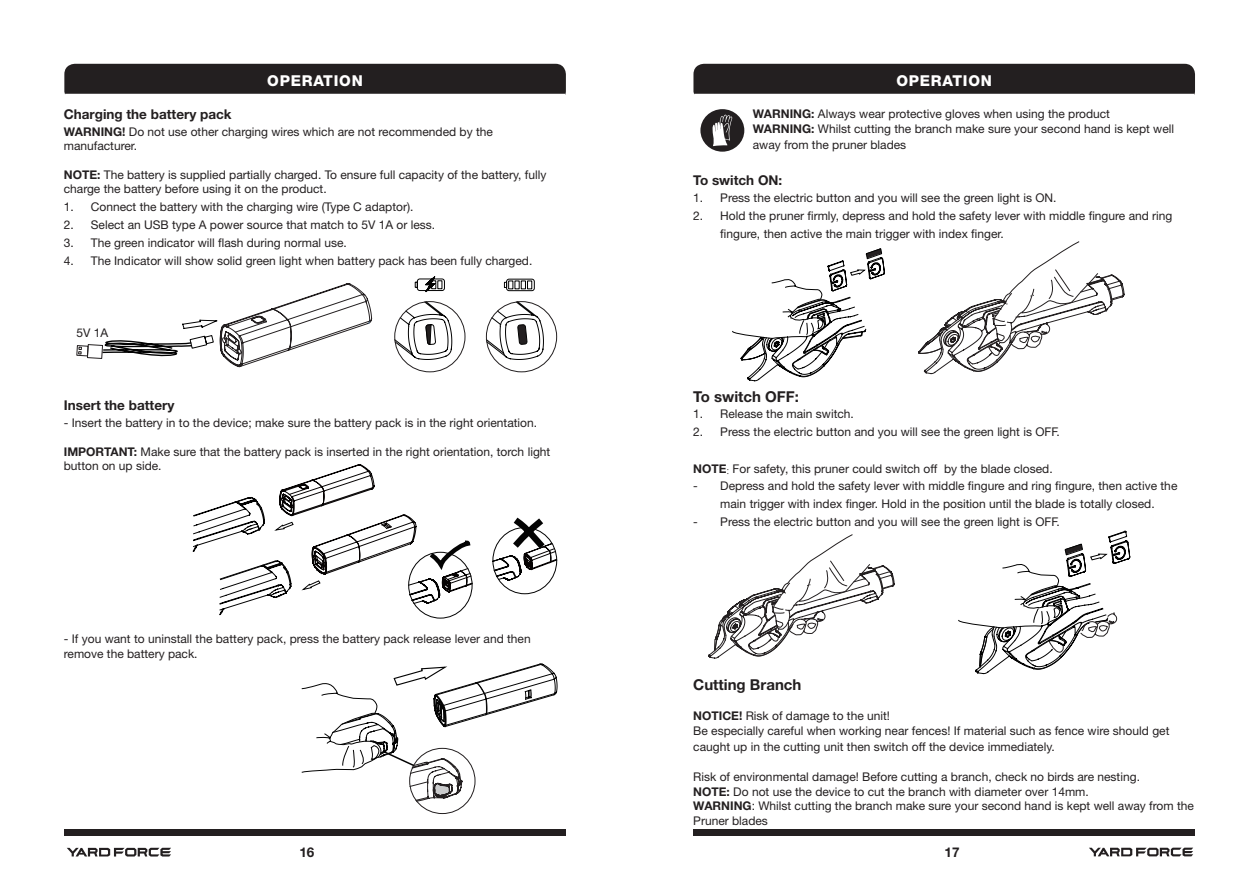
<style>
.page{position:relative;width:1259px;height:893px;background:#fff}
.page>*{position:absolute;margin:0;border:0;box-sizing:border-box;transform-origin:0 0}
.t1{font:700 15px "Helvetica Neue LT Std";color:#231f20}
.t2{font:800 15px "Helvetica Neue LT Std";letter-spacing:.05em;color:#fff}
.t3{font:700 13.5px "Helvetica Neue LT Std";color:#231f20}
.t4{font:12px/14.4px "Helvetica Neue LT Std";color:#231f20}
.s1{font-weight:700}
.s2{font-family:"Adobe Song Std";font-weight:300}
</style>
<div class="page">
<div style="left:64px;top:829px;width:502px;height:7px;background:#231f20"></div>
<div style="left:693px;top:829px;width:502px;height:6px;background:#231f20"></div>
<svg style="left:67px;top:848px;width:104px;height:8px"></svg>
<svg style="left:1089px;top:848px;width:104px;height:8px"></svg>
<svg style="left:64px;top:64px;width:502px;height:31px;background:#2c2829"></svg>
<svg style="left:302px;top:663px;width:256px;height:139px"></svg>
<svg style="left:414px;top:276px;width:31px;height:17px"></svg>
<svg style="left:504px;top:278px;width:31px;height:13px"></svg>
<svg style="left:193px;top:464px;width:364px;height:155px"></svg>
<div style="left:693px;top:64px;width:502px;height:31px;background:#231f20"></div>
<svg style="left:732px;top:248px;width:153px;height:134px"></svg>
<svg style="left:918px;top:241px;width:206px;height:134px"></svg>
<svg style="left:394px;top:301px;width:58px;height:59px"></svg>
<svg style="left:485px;top:301px;width:59px;height:59px"></svg>
<div style="left:486px;top:301px;width:71px;height:71px;border:1px solid #231f20;border-radius:50%"></div>
<svg style="left:76px;top:283px;width:296px;height:84px"></svg>
<svg style="left:708px;top:534px;width:187px;height:125px"></svg>
<svg style="left:958px;top:530px;width:172px;height:144px"></svg>
<div style="left:700px;top:109px;width:44px;height:43px;background:#231f20;border-radius:50%"></div>
<svg style="left:712px;top:115px;width:20px;height:31px"></svg>
<p class="t2" style="left:267px;top:71px;width:97px">OPERATION</p>
<p class="t3" style="left:64px;top:106px;width:169px">Charging the battery pack</p>
<p class="t4" style="left:64px;top:124px;width:431px"><span class="s1">WARNING!</span> Do not use other charging wires which are not recommended by the manufacturer.</p>
<p class="t4" style="left:64px;top:167px;width:484px"><span class="s1">NOTE:</span> The battery is supplied partially charged. To ensure full capacity of the battery, fully charge the battery before using it on the product.</p>
<p class="t4" style="left:64px;top:200px;width:351px">1. Connect the battery with the charging wire (Type C adaptor).</p>
<p class="t4" style="left:64px;top:218px;width:373px">2. Select an USB type A power source that match to 5V 1A or less.</p>
<p class="t4" style="left:64px;top:236px;width:285px">3. The green indicator will flash during normal use.</p>
<p class="t4" style="left:64px;top:254px;width:470px">4. The Indicator will show solid green light when battery pack has been fully charged.</p>
<p class="t4" style="left:77px;top:326px;width:33px">5V 1A</p>
<p class="t3" style="left:64px;top:397px;width:112px">Insert the battery</p>
<p class="t4" style="left:64px;top:416px;width:475px">- Insert the battery in to the device; make sure the battery pack is in the right orientation.</p>
<p class="t4" style="left:64px;top:444px;width:488px"><span class="s1">IMPORTANT:</span> Make sure that the battery pack is inserted in the right orientation, torch light button on up side.</p>
<p class="t4" style="left:64px;top:632px;width:468px">- If you want to uninstall the battery pack, press the battery pack release lever and then remove the battery pack.</p>
<p class="t2" style="left:896px;top:71px;width:97px">OPERATION</p>
<p class="t4" style="left:753px;top:106px;width:359px"><span class="s1">WARNING:</span> Always wear protective gloves when using the product</p>
<p class="t4" style="left:753px;top:120px;width:423px;line-height:15.8px"><span class="s1">WARNING:</span> Whilst cutting the branch make sure your second hand is kept well away from the pruner blades</p>
<p class="t3" style="left:693px;top:172px;width:90px">To switch ON:</p>
<p class="t4" style="left:693px;top:190px;width:365px">1. Press the electric button and you will see the green light is ON.</p>
<p class="t4" style="left:720px;top:206px;width:454px;line-height:18px;text-indent:-27px">2. Hold the pruner firmly, depress and hold the safety lever with middle fingure and ring fingure, then active the main trigger with index finger.</p>
<p class="t1" style="left:693px;top:388px;width:107px">To switch OFF:</p>
<p class="t4" style="left:693px;top:406px;width:162px">1. Release the main switch.</p>
<p class="t4" style="left:693px;top:424px;width:368px">2. Press the electric button and you will see the green light is OFF.</p>
<p class="t4" style="left:693px;top:462px;width:361px"><span class="s1">NOTE</span><span class="s2">:</span> For safety, this pruner could switch off by the blade closed.</p>
<p class="t4" style="left:693px;top:476px;width:485px;line-height:18px;text-align:center">- Depress and hold the safety lever with middle fingure and ring fingure, then active the main trigger with index finger. Hold in the position until the blade is totally closed.</p>
<p class="t4" style="left:693px;top:514px;width:368px">- Press the electric button and you will see the green light is OFF.</p>
<p class="t1" style="left:693px;top:676px;width:110px">Cutting Branch</p>
<p class="t4" style="left:693px;top:709px;width:198px"><span class="s1">NOTICE!</span> Risk of damage to the unit!</p>
<p class="t4" style="left:693px;top:722px;width:478px;line-height:15.9px">Be especially careful when working near fences! If material such as fence wire should get caught up in the cutting unit then switch off the device immediately.</p>
<p class="t4" style="left:693px;top:770px;width:448px">Risk of environmental damage! Before cutting a branch, check no birds are nesting.</p>
<p class="t4" style="left:693px;top:784px;width:397px"><span class="s1">NOTE:</span> Do not use the device to cut the branch with diameter over 14mm.</p>
<p class="t4" style="left:693px;top:799px;width:502px"><span class="s1">WARNING</span>: Whilst cutting the branch make sure your second hand is kept well away from the<br>Pruner blades</p>
<p class="t3" style="left:299px;top:844px;width:17px">16</p>
<p class="t3" style="left:944px;top:844px;width:17px">17</p>
</div>
